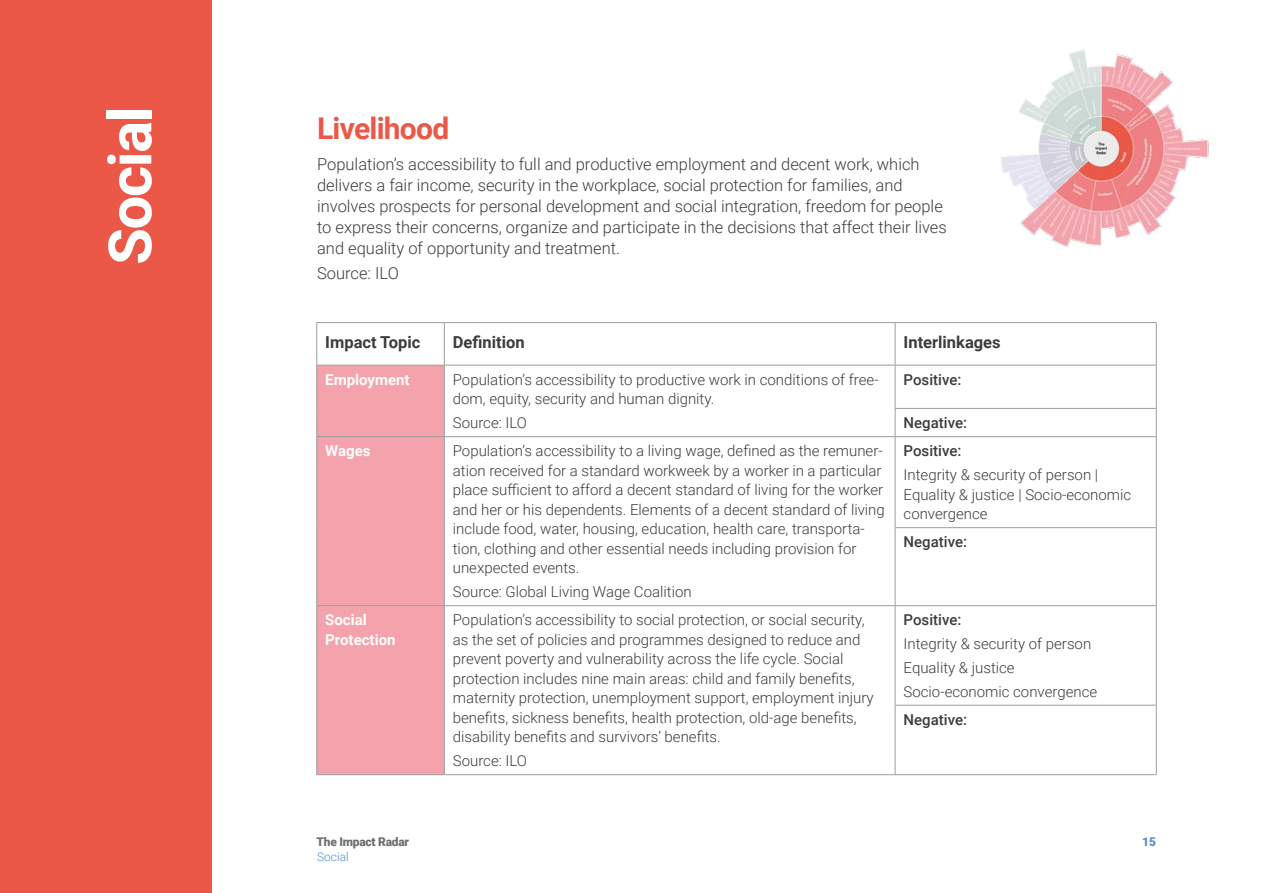
<style>
.page{position:relative;width:1263px;height:893px;background:#fff}
.page>*{position:absolute;margin:0;border:0;box-sizing:border-box;transform-origin:0 0}
.t1{font:700 60px "Roboto";letter-spacing:-.025em;color:#fff}
.t2{font:700 30px "Roboto";letter-spacing:-.025em;color:#eb5848}
.t3{font:300 16.5px/21px "Roboto";color:#3c3c3b}
.t4{font:700 16.5px "Roboto";color:#3c3c3b}
.t5{font:300 15px/19.5px "Roboto";color:#3c3c3b}
.t6{font:500 15px "Roboto";color:#3c3c3b}
.t7{font:700 15px/19.5px "Roboto";color:#fff}
.t8{font:900 12px "Roboto";letter-spacing:-.02em;color:#706f6f}
.t9{font:300 12px "Roboto";color:#5390cd}
.t10{font:900 12px "Roboto";color:#5390cd}
</style>
<div class="page">
<div style="left:317px;top:366px;width:127px;height:408px;background:#f4a3ac"></div>
<hr style="left:895px;top:408px;width:262px;height:1px;background:#9d9d9c">
<hr style="left:895px;top:436px;width:262px;height:1px;background:#9d9d9c">
<hr style="left:895px;top:527px;width:262px;height:1px;background:#9d9d9c">
<hr style="left:895px;top:605px;width:262px;height:1px;background:#9d9d9c">
<hr style="left:895px;top:705px;width:262px;height:1px;background:#9d9d9c">
<hr style="left:1156px;top:365px;width:1px;height:43px;background:#9d9d9c">
<svg style="left:1156px;top:409px;width:1px;height:27px"></svg>
<hr style="left:1156px;top:437px;width:1px;height:90px;background:#9d9d9c">
<hr style="left:1156px;top:528px;width:1px;height:77px;background:#9d9d9c">
<hr style="left:1156px;top:606px;width:1px;height:99px;background:#9d9d9c">
<hr style="left:1156px;top:706px;width:1px;height:68px;background:#9d9d9c">
<hr style="left:316px;top:322px;width:128px;height:1px;background:#9d9d9c">
<hr style="left:316px;top:323px;width:1px;height:42px;background:#9d9d9c">
<hr style="left:444px;top:322px;width:451px;height:1px;background:#9d9d9c">
<hr style="left:444px;top:323px;width:1px;height:42px;background:#9d9d9c">
<hr style="left:895px;top:322px;width:262px;height:1px;background:#9d9d9c">
<hr style="left:895px;top:323px;width:1px;height:42px;background:#9d9d9c">
<hr style="left:1156px;top:323px;width:1px;height:42px;background:#9d9d9c">
<hr style="left:316px;top:365px;width:128px;height:1px;background:#9d9d9c">
<hr style="left:444px;top:365px;width:451px;height:1px;background:#9d9d9c">
<hr style="left:895px;top:365px;width:262px;height:1px;background:#9d9d9c">
<hr style="left:316px;top:774px;width:128px;height:1px;background:#9d9d9c">
<hr style="left:444px;top:774px;width:451px;height:1px;background:#9d9d9c">
<hr style="left:895px;top:774px;width:262px;height:1px;background:#9d9d9c">
<hr style="left:895px;top:365px;width:1px;height:43px;background:#9d9d9c">
<svg style="left:895px;top:409px;width:1px;height:27px"></svg>
<hr style="left:316px;top:365px;width:1px;height:43px;background:#9d9d9c">
<hr style="left:444px;top:365px;width:1px;height:43px;background:#9d9d9c">
<svg style="left:316px;top:408px;width:1px;height:28px"></svg>
<svg style="left:444px;top:408px;width:1px;height:28px"></svg>
<hr style="left:316px;top:436px;width:128px;height:1px;background:#9d9d9c">
<hr style="left:316px;top:437px;width:1px;height:91px;background:#9d9d9c">
<hr style="left:316px;top:528px;width:1px;height:77px;background:#9d9d9c">
<hr style="left:444px;top:436px;width:451px;height:1px;background:#9d9d9c">
<hr style="left:444px;top:437px;width:1px;height:91px;background:#9d9d9c">
<hr style="left:895px;top:437px;width:1px;height:90px;background:#9d9d9c">
<hr style="left:444px;top:528px;width:1px;height:77px;background:#9d9d9c">
<hr style="left:895px;top:528px;width:1px;height:77px;background:#9d9d9c">
<hr style="left:316px;top:605px;width:128px;height:1px;background:#9d9d9c">
<hr style="left:316px;top:606px;width:1px;height:99px;background:#9d9d9c">
<hr style="left:316px;top:705px;width:1px;height:69px;background:#9d9d9c">
<hr style="left:444px;top:605px;width:451px;height:1px;background:#9d9d9c">
<hr style="left:444px;top:606px;width:1px;height:99px;background:#9d9d9c">
<hr style="left:895px;top:606px;width:1px;height:99px;background:#9d9d9c">
<hr style="left:444px;top:705px;width:1px;height:69px;background:#9d9d9c">
<hr style="left:895px;top:706px;width:1px;height:68px;background:#9d9d9c">
<div style="left:0;top:0;width:211px;height:893px;background:#eb5848"></div>
<img style="left:1000px;top:49px;width:209px;height:198px">
<h1 class="t1" style="left:88px;top:265px;width:160px;rotate:-90deg">Social</h1>
<h2 class="t2" style="left:317px;top:107px;width:134px">Livelihood</h2>
<p class="t3" style="left:317px;top:153px;width:631px">Population’s accessibility to full and productive employment and decent work, which delivers a fair income, security in the workplace, social protection for families, and involves prospects for personal development and social integration, freedom for people to express their concerns, organize and participate in the decisions that affect their lives and equality of opportunity and treatment.</p>
<p class="t3" style="left:317px;top:262px;width:83px">Source: ILO</p>
<p class="t4" style="left:325px;top:330px;width:97px">Impact Topic</p>
<p class="t4" style="left:453px;top:330px;width:73px">Definition</p>
<p class="t4" style="left:904px;top:330px;width:99px">Interlinkages</p>
<p class="t7" style="left:325px;top:369px;width:86px">Employment</p>
<p class="t5" style="left:453px;top:369px;width:427px">Population’s accessibility to productive work in conditions of free&shy;dom, equity, security and human dignity.</p>
<p class="t5" style="left:453px;top:412px;width:76px">Source: ILO</p>
<p class="t6" style="left:903px;top:369px;width:59px">Positive:</p>
<p class="t6" style="left:903px;top:412px;width:65px">Negative:</p>
<p class="t7" style="left:325px;top:441px;width:47px">Wages</p>
<p class="t5" style="left:453px;top:441px;width:433px">Population’s accessibility to a living wage, defined as the remuner&shy;ation received for a standard workweek by a worker in a particular place sufficient to afford a decent standard of living for the worker and her or his dependents. Elements of a decent standard of living include food, water, housing, education, health care, transporta&shy;tion, clothing and other essential needs including provision for unexpected events.</p>
<p class="t5" style="left:453px;top:581px;width:240px">Source: Global Living Wage Coalition</p>
<p class="t7" style="left:325px;top:610px;width:72px">Social<br>Protection</p>
<p class="t5" style="left:453px;top:610px;width:422px">Population’s accessibility to social protection, or social security, as the set of policies and programmes designed to reduce and prevent poverty and vulnerability across the life cycle. Social protection includes nine main areas: child and family benefits, maternity protection, unemployment support, employment injury benefits, sickness benefits, health protection, old-age benefits, disability benefits and survivors’ benefits.</p>
<p class="t5" style="left:453px;top:750px;width:76px">Source: ILO</p>
<p class="t6" style="left:903px;top:441px;width:59px">Positive:</p>
<p class="t5" style="left:903px;top:464px;width:229px">Integrity &amp; security of person |<br>Equality &amp; justice | Socio-economic convergence</p>
<p class="t6" style="left:903px;top:532px;width:65px">Negative:</p>
<p class="t6" style="left:903px;top:610px;width:59px">Positive:</p>
<p class="t5" style="left:903px;top:631px;width:195px;line-height:23.7px">Integrity &amp; security of person<br>Equality &amp; justice<br>Socio-economic convergence</p>
<p class="t6" style="left:903px;top:709px;width:65px">Negative:</p>
<p class="t8" style="left:316px;top:833px;width:94px">The Impact Radar</p>
<p class="t10" style="left:1142px;top:833px;width:15px">15</p>
<p class="t9" style="left:317px;top:848px;width:33px">Social</p>
</div>
